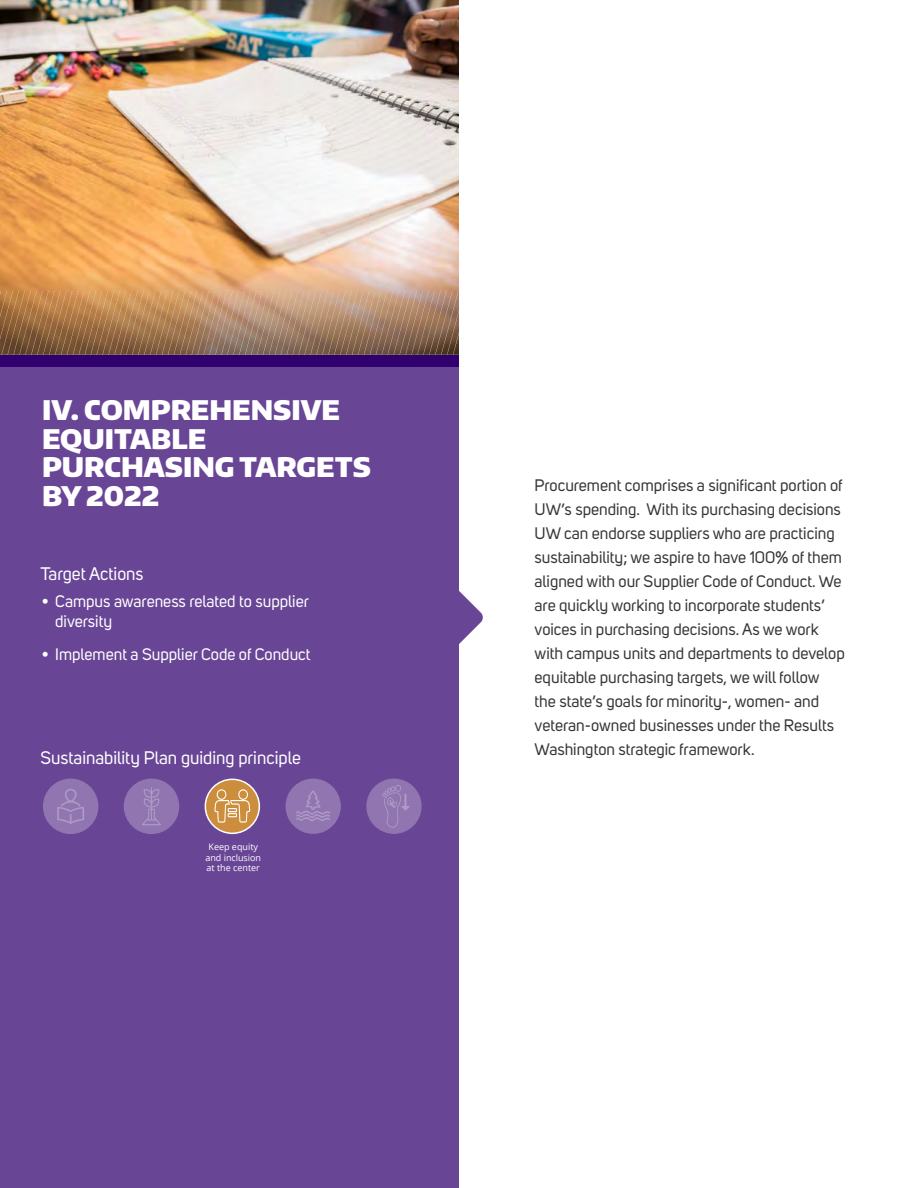
<style>
.page{position:relative;width:918px;height:1188px;background:#fff}
.page>*{position:absolute;margin:0;border:0;box-sizing:border-box;transform-origin:0 0}
.t1{font:900 27px/28.5px "Encode Sans Normal";color:#fff}
.t2{font:18px "Uni Sans";color:#fff}
.t3{font:16.5px/24px "Uni Sans";color:#393536}
.t4{font:16.5px/19.5px "Uni Sans";color:#fff}
.t5{font:9px/10.5px "Open Sans";color:#fff;text-align:center}
</style>
<div class="page">
<img style="left:0;top:0;width:459px;height:355px">
<img style="left:0;top:291px;width:2px;height:48px">
<img style="left:13px;top:291px;width:446px;height:64px">
<img style="left:447px;top:310px;width:12px;height:45px">
<img style="left:453px;top:332px;width:6px;height:23px">
<div style="left:0;top:361px;width:459px;height:827px;background:#694596"></div>
<div style="left:0;top:355px;width:459px;height:12px;background:#31006f"></div>
<svg style="left:459px;top:591px;width:24px;height:53px"></svg>
<div style="left:44px;top:779px;width:54px;height:54px;background:#9075b1;border-radius:50%"></div>
<div style="left:43px;top:779px;width:55px;height:55px;border:2px solid #9075b1;border-radius:50%"></div>
<svg style="left:57px;top:789px;width:27px;height:35px"></svg>
<div style="left:125px;top:779px;width:54px;height:54px;background:#9075b1;border-radius:50%"></div>
<div style="left:124px;top:779px;width:55px;height:55px;border:2px solid #9075b1;border-radius:50%"></div>
<svg style="left:142px;top:787px;width:19px;height:38px"></svg>
<div style="left:205px;top:779px;width:54px;height:54px;background:#cc8e3d;border-radius:50%"></div>
<div style="left:205px;top:779px;width:55px;height:55px;border:2px solid #fff;border-radius:50%"></div>
<svg style="left:214px;top:789px;width:36px;height:34px"></svg>
<div style="left:367px;top:779px;width:54px;height:54px;background:#9075b1;border-radius:50%"></div>
<div style="left:366px;top:779px;width:56px;height:55px;border:2px solid #9075b1;border-radius:50%"></div>
<svg style="left:382px;top:785px;width:28px;height:43px"></svg>
<div style="left:286px;top:779px;width:54px;height:54px;background:#9075b1;border-radius:50%"></div>
<div style="left:286px;top:779px;width:55px;height:55px;border:2px solid #9075b1;border-radius:50%"></div>
<svg style="left:296px;top:790px;width:34px;height:31px"></svg>
<h1 class="t1" style="left:42px;top:395px;width:330px">IV. COMPREHENSIVE<br>EQUITABLE<br>PURCHASING TARGETS<br>BY 2022</h1>
<p class="t2" style="left:40px;top:563px;width:105px">Target Actions</p>
<p class="t4" style="left:55px;top:592px;width:255px;text-indent:-13px">• Campus awareness related to supplier diversity</p>
<p class="t4" style="left:42px;top:644px;width:270px">• Implement a Supplier Code of Conduct</p>
<p class="t2" style="left:40px;top:747px;width:262px">Sustainability Plan guiding principle</p>
<p class="t5" style="left:205px;top:842px;width:57px">Keep equity and inclusion at the center</p>
<p class="t3" style="left:535px;top:474px;width:312px">Procurement comprises a significant portion of UW’s spending. With its purchasing decisions UW can endorse suppliers who are practicing sustainability; we aspire to have 100% of them aligned with our Supplier Code of Conduct. We are quickly working to incorporate students’ voices in purchasing decisions. As we work with campus units and departments to develop equitable purchasing targets, we will follow the state’s goals for minority-, women- and veteran-owned businesses under the Results Washington strategic framework.</p>
</div>
